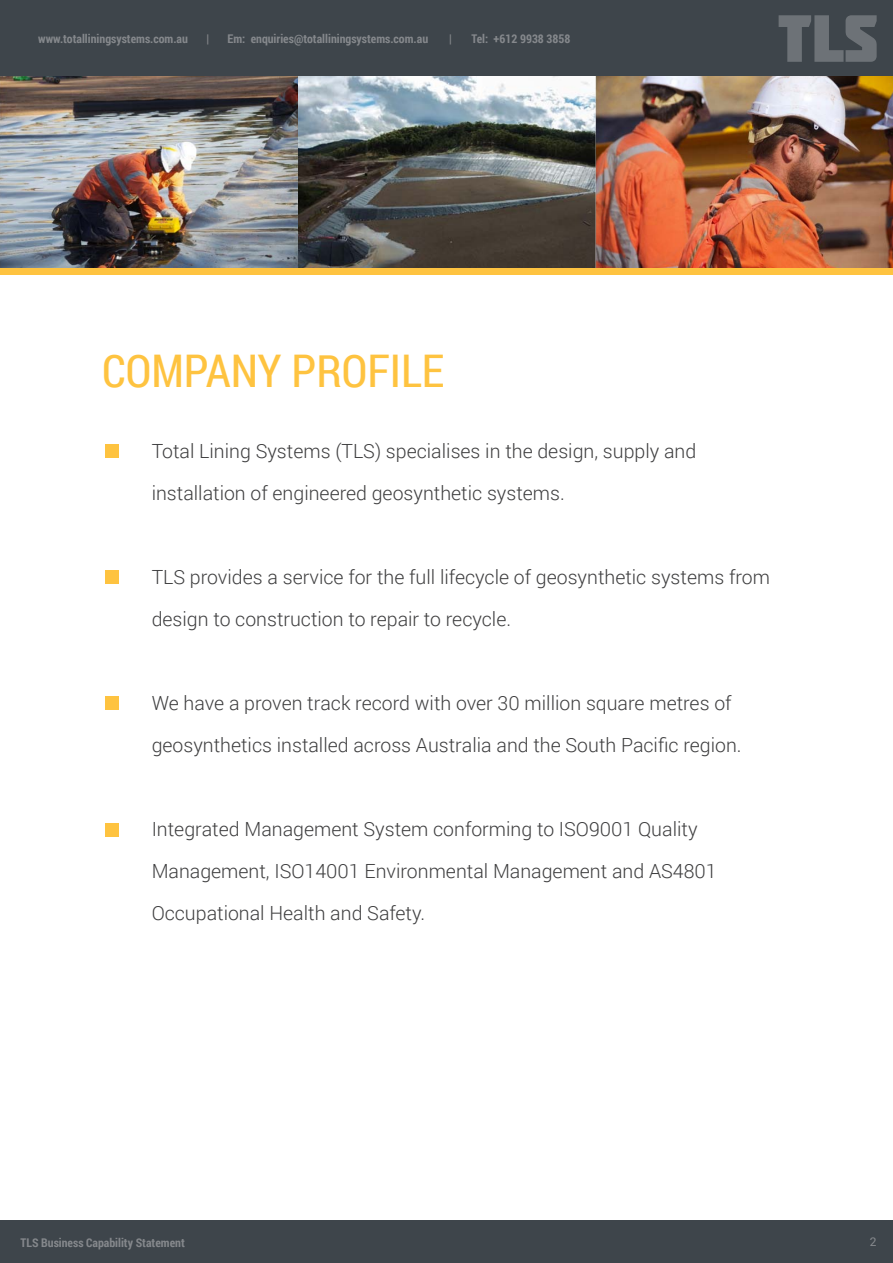
<style>
.page{position:relative;width:893px;height:1263px;background:#fff}
.page>*{position:absolute;margin:0;border:0;box-sizing:border-box;transform-origin:0 0}
.t1{font:45px "Roboto Condensed";color:#fec340}
.t2{font:300 19.5px/42px "Roboto";color:#3e3e3f}
.t3{font:700 12px "Roboto Condensed";color:#85888c}
.t4{font:12px "Roboto";color:#85888c}
</style>
<div class="page">
<div style="left:0;top:0;width:893px;height:77px;background:#3e454b"></div>
<svg style="left:779px;top:15px;width:98px;height:47px"></svg>
<div style="left:0;top:1220px;width:893px;height:43px;background:#3e454b"></div>
<img style="left:0;top:77px;width:595px;height:191px">
<img style="left:595px;top:77px;width:298px;height:191px">
<div style="left:0;top:268px;width:893px;height:6px;background:#fec340"></div>
<div style="left:105px;top:444px;width:14px;height:14px;background:#fec340"></div>
<div style="left:105px;top:570px;width:14px;height:13px;background:#fec340"></div>
<div style="left:105px;top:696px;width:14px;height:14px;background:#fec340"></div>
<div style="left:105px;top:823px;width:14px;height:13px;background:#fec340"></div>
<p class="t3" style="left:38px;top:30px;width:151px">www.totalliningsystems.com.au</p>
<p class="t3" style="left:206px;top:30px;width:4px">|</p>
<p class="t3" style="left:227px;top:30px;width:202px">Em: enquiries@totalliningsystems.com.au</p>
<p class="t3" style="left:449px;top:30px;width:4px">|</p>
<p class="t3" style="left:472px;top:30px;width:100px">Tel: +612 9938 3858</p>
<h1 class="t1" style="left:102px;top:340px;width:344px">COMPANY PROFILE</h1>
<p class="t2" style="left:152px;top:429px;width:546px">Total Lining Systems (TLS) specialises in the design, supply and installation of engineered geosynthetic systems.</p>
<p class="t2" style="left:152px;top:555px;width:620px">TLS provides a service for the full lifecycle of geosynthetic systems from design to construction to repair to recycle.</p>
<p class="t2" style="left:152px;top:681px;width:591px">We have a proven track record with over 30 million square metres of geosynthetics installed across Australia and the South Pacific region.</p>
<p class="t2" style="left:152px;top:807px;width:566px">Integrated Management System conforming to ISO9001 Quality<br>Management, ISO14001 Environmental Management and AS4801<br>Occupational Health and Safety.</p>
<p class="t3" style="left:21px;top:1234px;width:166px">TLS Business Capability Statement</p>
<p class="t4" style="left:870px;top:1233px;width:8px">2</p>
</div>
